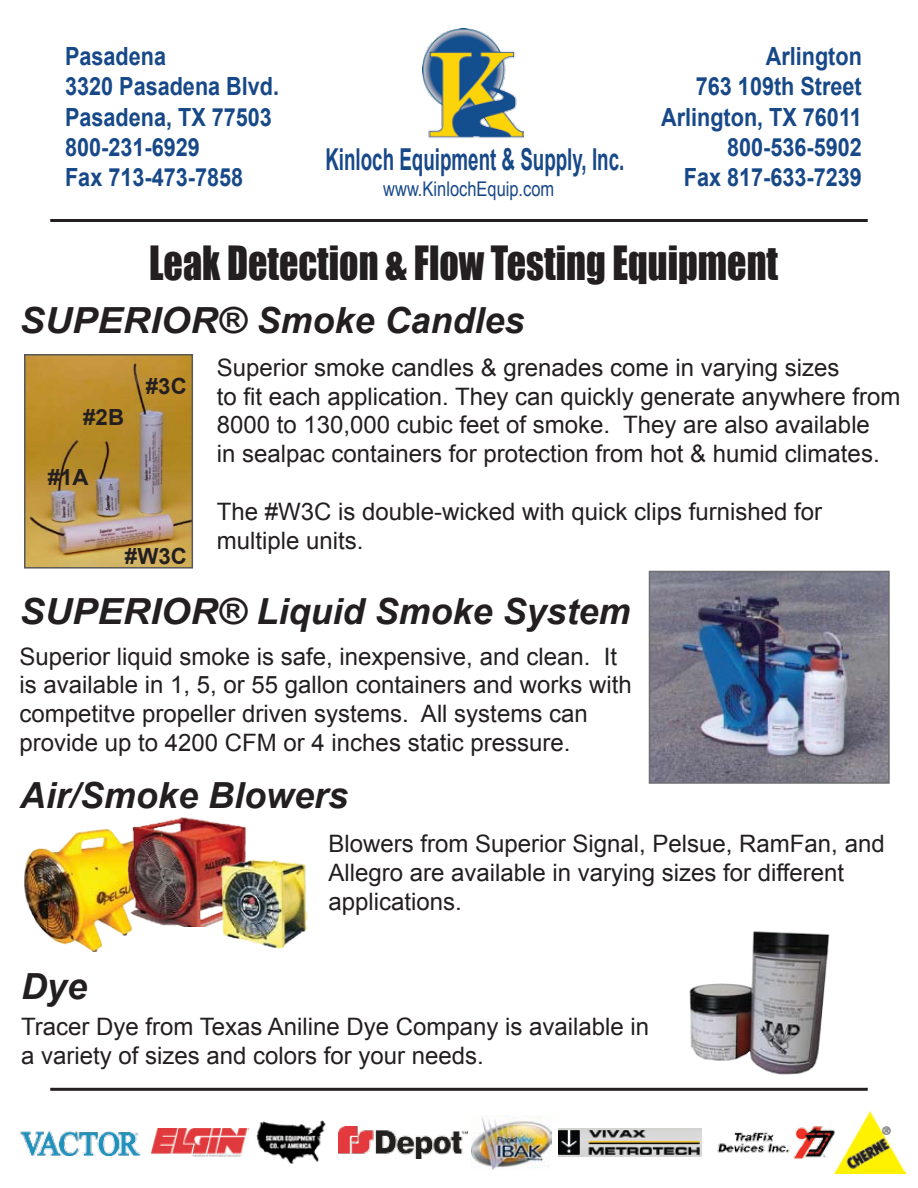
<style>
.page{position:relative;width:918px;height:1188px;background:#fff}
.page>*{position:absolute;margin:0;border:0;box-sizing:border-box;transform-origin:0 0}
.t1{font:43.35px "Impact";color:#231f20;scale:.88 1}
.t2{font:italic 700 36px "Arial";color:#231f20;scale:1.06 1}
.t3{font:italic 700 36px "Arial";color:#231f20}
.t4{font:700 30.3px "Arial";color:#174888;scale:.62 1}
.t5{font:700 25.05px/30.2px "Arial";color:#174888;scale:.86 1}
.t6{font:24px/28.8px "Arial";color:#231f20}
.t7{font:700 22.35px "Arial";color:#231f20}
.t8{font:20.25px "Arial";color:#174888;scale:.81 1}
</style>
<div class="page">
<img style="left:423px;top:29px;width:101px;height:109px">
<img style="left:20px;top:1131px;width:121px;height:24px">
<img style="left:151px;top:1129px;width:98px;height:27px">
<img style="left:256px;top:1120px;width:70px;height:44px">
<img style="left:472px;top:1116px;width:79px;height:54px">
<img style="left:834px;top:1112px;width:72px;height:62px">
<img style="left:339px;top:1127px;width:129px;height:31px">
<img style="left:717px;top:1123px;width:120px;height:39px">
<img style="left:559px;top:1128px;width:142px;height:29px">
<hr style="left:50px;top:219px;width:818px;height:3px;background:#231f20">
<hr style="left:50px;top:1088px;width:818px;height:3px;background:#231f20">
<img style="left:24px;top:829px;width:109px;height:123px">
<img style="left:126px;top:817px;width:120px;height:110px">
<img style="left:652px;top:574px;width:235px;height:207px">
<div style="left:649px;top:571px;width:241px;height:213px;border:2px solid #6d6f71"></div>
<img style="left:220px;top:858px;width:88px;height:91px">
<img style="left:27px;top:357px;width:163px;height:209px">
<div style="left:24px;top:354px;width:169px;height:215px;border:2px solid #58595b"></div>
<img style="left:689px;top:931px;width:141px;height:144px">
<p class="t5" style="left:65px;top:42px;width:250px">Pasadena<br>3320 Pasadena Blvd.<br>Pasadena, TX 77503<br>800-231-6929<br>Fax 713-473-7858</p>
<p class="t5" style="left:661px;top:42px;width:235px;text-align:right">Arlington<br>763 109th Street<br>Arlington, TX 76011<br>800-536-5902<br>Fax 817-633-7239</p>
<p class="t4" style="left:325px;top:139px;width:484px">Kinloch Equipment &amp; Supply, Inc.</p>
<p class="t8" style="left:383px;top:175px;width:213px">www.KinlochEquip.com</p>
<h1 class="t1" style="left:149px;top:229px;width:716px">Leak Detection &amp; Flow Testing Equipment</h1>
<h2 class="t2" style="left:20px;top:297px;width:478px">SUPERIOR® Smoke Candles</h2>
<p class="t7" style="left:83px;top:402px;width:42px">#2B</p>
<p class="t7" style="left:48px;top:463px;width:42px">#1A</p>
<p class="t7" style="left:146px;top:372px;width:42px">#3C</p>
<p class="t7" style="left:125px;top:541px;width:63px">#W3C</p>
<p class="t6" style="left:217px;top:353px;width:685px">Superior smoke candles &amp; grenades come in varying sizes<br>to fit each application. They can quickly generate anywhere from 8000 to 130,000 cubic feet of smoke. They are also available<br>in sealpac containers for protection from hot &amp; humid climates.</p>
<p class="t6" style="left:217px;top:497px;width:607px">The #W3C is double-wicked with quick clips furnished for multiple units.</p>
<h2 class="t2" style="left:20px;top:588px;width:578px">SUPERIOR® Liquid Smoke System</h2>
<p class="t6" style="left:20px;top:642px;width:614px">Superior liquid smoke is safe, inexpensive, and clean. It is available in 1, 5, or 55 gallon containers and works with competitve propeller driven systems. All systems can provide up to 4200 CFM or 4 inches static pressure.</p>
<h2 class="t3" style="left:20px;top:772px;width:330px">Air/Smoke Blowers</h2>
<p class="t6" style="left:328px;top:829px;width:558px">Blowers from Superior Signal, Pelsue, RamFan, and<br>Allegro are available in varying sizes for different applications.</p>
<h2 class="t3" style="left:21px;top:963px;width:68px">Dye</h2>
<p class="t6" style="left:21px;top:1012px;width:630px">Tracer Dye from Texas Aniline Dye Company is available in a variety of sizes and colors for your needs.</p>
</div>
